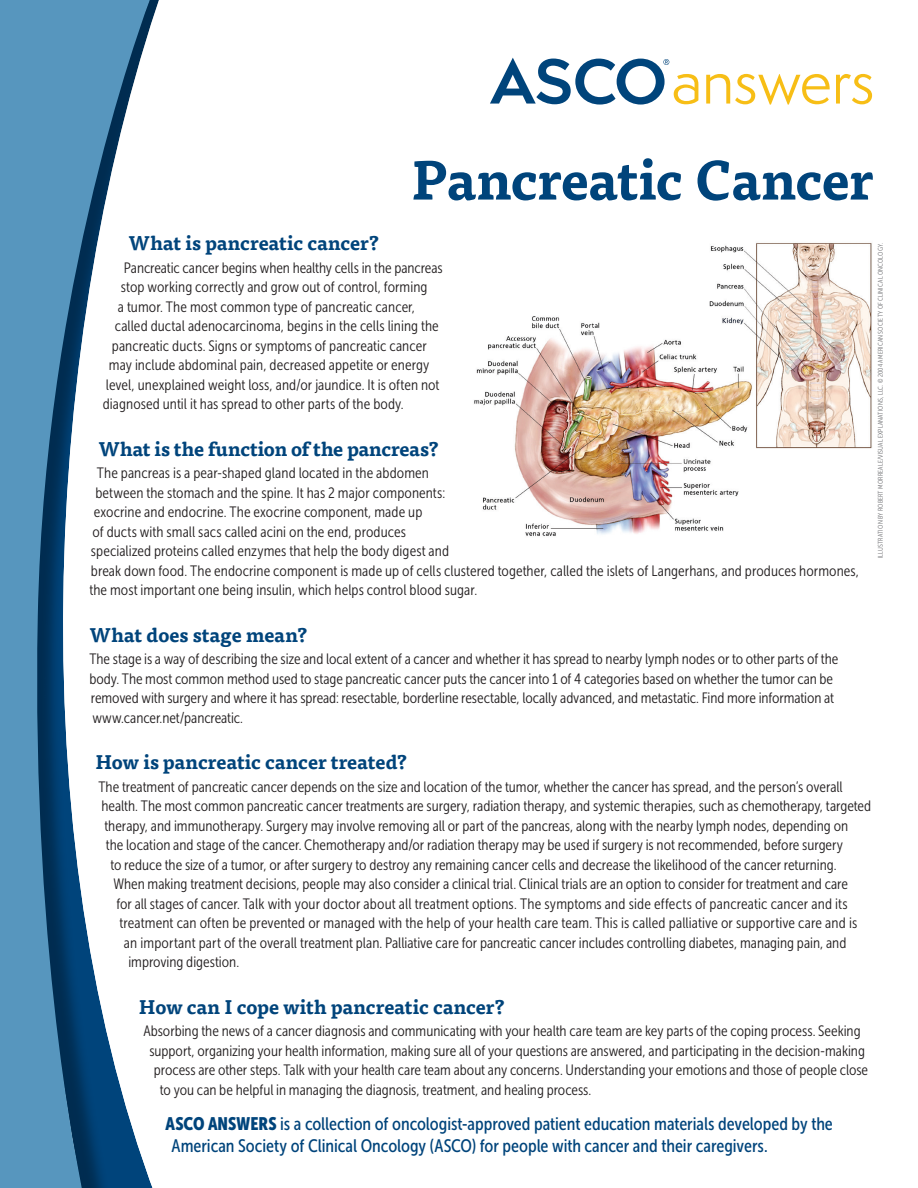
<style>
.page{position:relative;width:918px;height:1188px;background:#fff}
.page>*{position:absolute;margin:0;border:0;box-sizing:border-box;transform-origin:0 0}
.t1{font:700 54px "Tisa Pro";letter-spacing:-.015em;color:#00447b}
.header_2{font:700 19.5px "Tisa Pro";color:#00447b}
.t2{font:18px/22.5px "Museo Sans Cond 500";letter-spacing:-.005em;color:#00447b}
.t3{font:15px/19.5px "Museo Sans Cond 300";color:#231f20}
.photo_credit{font:6.75px "Museo Sans Cond 300";letter-spacing:.025em;color:#6c6d70}
.s1{font-family:"Museo Sans Cond 900"}
</style>
<div class="page">
<svg style="left:0;top:0;width:155px;height:1188px"></svg>
<svg style="left:490px;top:58px;width:208px;height:47px"></svg>
<svg style="left:706px;top:74px;width:124px;height:31px"></svg>
<svg style="left:836px;top:74px;width:36px;height:30px"></svg>
<img style="left:474px;top:243px;width:398px;height:293px">
<p class="t1" style="left:411px;top:137px;width:463px">Pancreatic Cancer</p>
<p class="header_2" style="left:128px;top:227px;width:252px">What is pancreatic cancer?</p>
<p class="t3" style="left:124px;top:258px;width:320px">Pancreatic cancer begins when healthy cells in the pancreas</p>
<p class="t3" style="left:121px;top:277px;width:308px">stop working correctly and grow out of control, forming</p>
<p class="t3" style="left:118px;top:297px;width:299px">a tumor. The most common type of pancreatic cancer,</p>
<p class="t3" style="left:115px;top:316px;width:325px">called ductal adenocarcinoma, begins in the cells lining the</p>
<p class="t3" style="left:112px;top:336px;width:316px">pancreatic ducts. Signs or symptoms of pancreatic cancer</p>
<p class="t3" style="left:109px;top:355px;width:322px">may include abdominal pain, decreased appetite or energy</p>
<p class="t3" style="left:106px;top:375px;width:335px">level, unexplained weight loss, and/or jaundice. It is often not</p>
<p class="t3" style="left:103px;top:394px;width:302px">diagnosed until it has spread to other parts of the body.</p>
<p class="header_2" style="left:98px;top:433px;width:342px">What is the function of the pancreas?</p>
<p class="t3" style="left:97px;top:463px;width:334px">The pancreas is a pear-shaped gland located in the abdomen</p>
<p class="t3" style="left:95px;top:483px;width:351px">between the stomach and the spine. It has 2 major components:</p>
<p class="t3" style="left:94px;top:502px;width:330px">exocrine and endocrine. The exocrine component, made up</p>
<p class="t3" style="left:92px;top:522px;width:315px">of ducts with small sacs called acini on the end, produces</p>
<p class="t3" style="left:91px;top:541px;width:360px">specialized proteins called enzymes that help the body digest and</p>
<p class="t3" style="left:91px;top:561px;width:770px">break down food. The endocrine component is made up of cells clustered together, called the islets of Langerhans, and produces hormones,</p>
<p class="t3" style="left:89px;top:580px;width:389px">the most important one being insulin, which helps control blood sugar.</p>
<p class="header_2" style="left:89px;top:619px;width:220px">What does stage mean?</p>
<p class="t3" style="left:89px;top:649px;width:751px">The stage is a way of describing the size and local extent of a cancer and whether it has spread to nearby lymph nodes or to other parts of the body. The most common method used to stage pancreatic cancer puts the cancer into 1 of 4 categories based on whether the tumor can be removed with surgery and where it has spread: resectable, borderline resectable, locally advanced, and metastatic. Find more information at www.cancer.net/pancreatic.</p>
<p class="header_2" style="left:95px;top:746px;width:313px">How is pancreatic cancer treated?</p>
<p class="t3" style="left:98px;top:777px;width:746px">The treatment of pancreatic cancer depends on the size and location of the tumor, whether the cancer has spread, and the person’s overall</p>
<p class="t3" style="left:101px;top:796px;width:771px">health. The most common pancreatic cancer treatments are surgery, radiation therapy, and systemic therapies, such as chemotherapy, targeted</p>
<p class="t3" style="left:104px;top:816px;width:745px">therapy, and immunotherapy. Surgery may involve removing all or part of the pancreas, along with the nearby lymph nodes, depending on</p>
<p class="t3" style="left:106px;top:835px;width:739px">the location and stage of the cancer. Chemotherapy and/or radiation therapy may be used if surgery is not recommended, before surgery</p>
<p class="t3" style="left:110px;top:855px;width:728px">to reduce the size of a tumor, or after surgery to destroy any remaining cancer cells and decrease the likelihood of the cancer returning.</p>
<p class="t3" style="left:113px;top:874px;width:736px">When making treatment decisions, people may also consider a clinical trial. Clinical trials are an option to consider for treatment and care</p>
<p class="t3" style="left:116px;top:894px;width:733px">for all stages of cancer. Talk with your doctor about all treatment options. The symptoms and side effects of pancreatic cancer and its</p>
<p class="t3" style="left:119px;top:913px;width:739px">treatment can often be prevented or managed with the help of your health care team. This is called palliative or supportive care and is</p>
<p class="t3" style="left:124px;top:933px;width:724px">an important part of the overall treatment plan. Palliative care for pancreatic cancer includes controlling diabetes, managing pain, and</p>
<p class="t3" style="left:128px;top:952px;width:112px">improving digestion.</p>
<p class="header_2" style="left:139px;top:991px;width:367px">How can I cope with pancreatic cancer?</p>
<p class="t3" style="left:143px;top:1021px;width:719px">Absorbing the news of a cancer diagnosis and communicating with your health care team are key parts of the coping process. Seeking</p>
<p class="t3" style="left:149px;top:1041px;width:717px">support, organizing your health information, making sure all of your questions are answered, and participating in the decision-making</p>
<p class="t3" style="left:154px;top:1060px;width:716px">process are other steps. Talk with your health care team about any concerns. Understanding your emotions and those of people close</p>
<p class="t3" style="left:160px;top:1080px;width:433px">to you can be helpful in managing the diagnosis, treatment, and healing process.</p>
<p class="photo_credit" style="left:877px;top:558px;width:317px;rotate:-90deg">ILLUSTRATION BY ROBERT MORREALE/VISUAL EXPLANATIONS, LLC. © 2004 AMERICAN SOCIETY OF CLINICAL ONCOLOGY.</p>
<p class="t2" style="left:172px;top:1112px;width:663px;text-indent:-6px"><span class="s1">ASCO ANSWERS</span> is a collection of oncologist-approved patient education materials developed by the<br>American Society of Clinical Oncology (ASCO) for people with cancer and their caregivers.</p>
</div>
